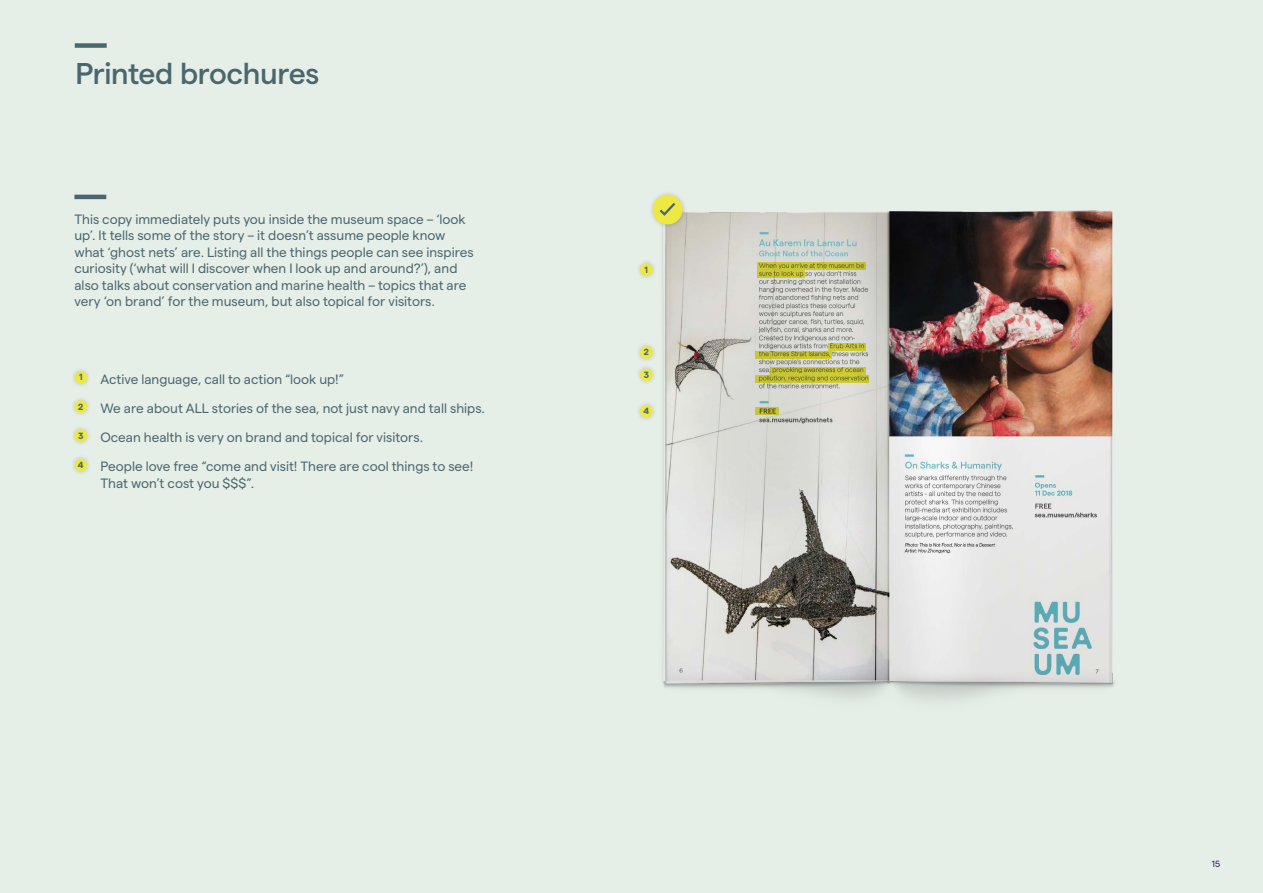
<style>
.page{position:relative;width:1263px;height:893px;background:#e6eee8}
.page>*{position:absolute;margin:0;border:0;box-sizing:border-box;transform-origin:0 0}
.Heading{font:500 30px "Matter";letter-spacing:-.01em;color:#4a676e}
.Body{font:13.5px/16.5px "Matter";color:#4a676e}
.Large_Pull_quote{font:700 9px "Matter";color:#4a676e}
.t1{font:9px "Matter";color:#381366}
</style>
<div class="page">
<img style="left:662px;top:210px;width:453px;height:490px">
<svg style="left:757px;top:262px;width:109px;height:8px"></svg>
<svg style="left:828px;top:343px;width:38px;height:8px"></svg>
<svg style="left:755px;top:351px;width:76px;height:8px"></svg>
<svg style="left:771px;top:367px;width:95px;height:8px"></svg>
<svg style="left:755px;top:375px;width:114px;height:8px"></svg>
<svg style="left:755px;top:407px;width:24px;height:8px"></svg>
<svg style="left:757px;top:270px;width:48px;height:8px"></svg>
<div style="left:70px;top:366px;width:22px;height:22px;background:#e2eae4"></div>
<div style="left:74px;top:371px;width:13px;height:13px;background:#ede942;border-radius:50%"></div>
<div style="left:70px;top:396px;width:22px;height:21px;background:#e2eae4"></div>
<div style="left:74px;top:400px;width:13px;height:13px;background:#ede942;border-radius:50%"></div>
<div style="left:70px;top:425px;width:22px;height:22px;background:#231f20;opacity:.2"></div>
<div style="left:74px;top:429px;width:13px;height:13px;background:#ede942;border-radius:50%"></div>
<div style="left:70px;top:454px;width:22px;height:22px;background:#231f20;opacity:.2"></div>
<div style="left:74px;top:459px;width:13px;height:12px;background:#ede942;border-radius:50%"></div>
<div style="left:636px;top:259px;width:21px;height:22px;background:#e2e9e4"></div>
<div style="left:640px;top:263px;width:13px;height:13px;background:#ede942;border-radius:50%"></div>
<div style="left:636px;top:342px;width:21px;height:21px;background:#e2e9e4"></div>
<div style="left:640px;top:346px;width:13px;height:13px;background:#ede942;border-radius:50%"></div>
<div style="left:636px;top:364px;width:21px;height:22px;background:#231f20;opacity:.2"></div>
<div style="left:640px;top:369px;width:13px;height:12px;background:#ede942;border-radius:50%"></div>
<div style="left:636px;top:400px;width:21px;height:22px;background:#e2eae4"></div>
<div style="left:640px;top:405px;width:13px;height:13px;background:#ede942;border-radius:50%"></div>
<div style="left:75px;top:43px;width:32px;height:5px;background:#4a676e"></div>
<hr style="left:74px;top:195px;width:32px;height:4px;background:#4a676e">
<div style="left:648px;top:190px;width:39px;height:39px;background:#231f20;opacity:.2"></div>
<div style="left:653px;top:195px;width:29px;height:29px;background:#ede942;border-radius:50%"></div>
<svg style="left:659px;top:203px;width:17px;height:13px"></svg>
<p class="Heading" style="left:76px;top:51px;width:245px">Printed brochures</p>
<p class="Body" style="left:74px;top:209px;width:401px">This copy immediately puts you inside the museum space – ‘look up’. It tells some of the story – it doesn’t assume people know what ‘ghost nets’ are. Listing all the things people can see inspires curiosity (‘what will I discover when I look up and around?’), and also talks about conservation and marine health – topics that are very ‘on brand’ for the museum, but also topical for visitors.</p>
<p class="Large_Pull_quote" style="left:79px;top:371px;width:5px">1</p>
<p class="Body" style="left:100px;top:370px;width:245px">Active language, call to action “look up!”</p>
<p class="Large_Pull_quote" style="left:78px;top:400px;width:7px">2</p>
<p class="Body" style="left:100px;top:399px;width:386px">We are about ALL stories of the sea, not just navy and tall ships.</p>
<p class="Large_Pull_quote" style="left:78px;top:429px;width:7px">3</p>
<p class="Body" style="left:100px;top:428px;width:324px">Ocean health is very on brand and topical for visitors.</p>
<p class="Large_Pull_quote" style="left:78px;top:458px;width:7px">4</p>
<p class="Body" style="left:100px;top:457px;width:374px">People love free “come and visit! There are cool things to see!<br>That won’t cost you $$$”.</p>
<p class="Large_Pull_quote" style="left:645px;top:263px;width:5px">1</p>
<p class="Large_Pull_quote" style="left:644px;top:346px;width:7px">2</p>
<p class="Large_Pull_quote" style="left:644px;top:368px;width:7px">3</p>
<p class="Large_Pull_quote" style="left:643px;top:404px;width:7px">4</p>
<p class="t1" style="left:1212px;top:857px;width:10px">15</p>
</div>
